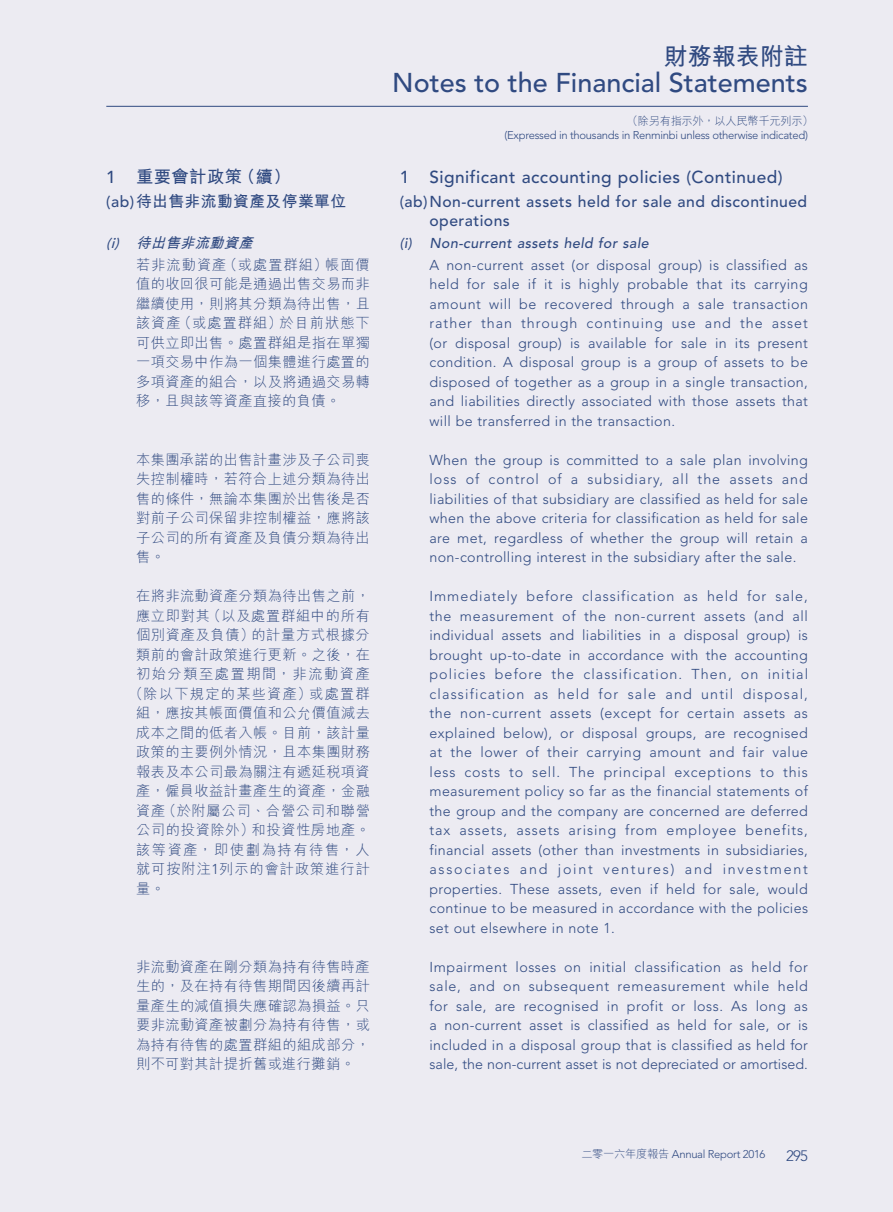
<style>
.page{position:relative;width:893px;height:1212px;background:#ecebf2}
.page>*{position:absolute;margin:0;border:0;box-sizing:border-box;transform-origin:0 0}
.t1{font:500 27px "Avenir LT Std";color:#304a81}
.t2{font:700 24px "M Hei HK";color:#304a81}
.t3{font:500 17.25px "Avenir LT Std";letter-spacing:.03em;color:#304a81}
.t4{font:700 17.25px "M Hei HK";letter-spacing:.03em;color:#304a81}
.t5{font:500 15.75px/19.5px "Avenir LT Std";letter-spacing:.03em;color:#304a81}
.t6{font:700 15.75px "M Hei HK";letter-spacing:.03em;color:#304a81}
.t7{font:300 15px "Avenir LT Std";color:#304a81}
.t8{font:300 14.25px/19.5px "Avenir LT Std";letter-spacing:.025em;color:#304a81;text-align:justify}
.t9{font:300 14.25px/19.5px "M Hei HK";letter-spacing:.03em;color:#304a81;text-align:justify}
.t10{font:italic 500 14.25px "Avenir LT Std";letter-spacing:.03em;color:#304a81}
.t11{font:300 14.25px/21.6px "M Hei HK";letter-spacing:.07em;color:#304a81}
.t12{font:300 14.25px "M Hei HK";letter-spacing:.085em;color:#304a81}
.t13{font:300 14.25px "M Hei HK";letter-spacing:.05em;color:#304a81}
.t14{font:300 14.25px "M Hei HK";letter-spacing:.065em;color:#304a81}
.t15{font:300 14.25px "M Hei HK";letter-spacing:.105em;color:#304a81}
.t16{font:300 14.25px "M Hei HK";letter-spacing:.115em;color:#304a81}
.t17{font:300 11.25px "Avenir LT Std";letter-spacing:-.025em;color:#304a81}
.t18{font:300 11.25px "M Hei HK";letter-spacing:-.025em;color:#304a81}
.s1{font-family:"Avenir LT Std";font-weight:500}
.s2{font-family:"Avenir LT Std";font-weight:500;font-style:italic}
.s3{font-weight:700;font-style:italic}
.s4{font-family:"Avenir LT Std"}
.s5{font-family:"M Hei HK"}
</style>
<div class="page">
<hr style="left:106px;top:106px;width:702px;height:1px;background:#304a81">
<p class="t4" style="left:106px;top:164px;width:186px"><span class="s1">1</span> 重要會計政策（續）</p>
<p class="t6" style="left:106px;top:190px;width:241px"><span class="s1">(ab)</span> 待出售非流動資產及停業單位</p>
<p class="t11" style="left:136px;top:231px;width:235px;text-indent:-30px"><span class="s2">(i)</span> <span class="s3">待出售非流動資產<br></span>若非流動資產（或處置群組）帳面價</p>
<p class="t9" style="left:136px;top:274px;width:235px">值的收回很可能是通過出售交易而非繼續使用，則將其分類為待出售，且該資產（或處置群組）於目前狀態下可供立即出售。處置群組是指在單獨一項交易中作為一個集體進行處置的多項資產的組合，以及將通過交易轉移，且與該等資產直接的負債。</p>
<p class="t9" style="left:136px;top:449px;width:235px">本集團承諾的出售計畫涉及子公司喪失控制權時，若符合上述分類為待出售的條件，無論本集團於出售後是否對前子公司保留非控制權益，應將該子公司的所有資產及負債分類為待出售。</p>
<p class="t9" style="left:136px;top:586px;width:235px">在將非流動資產分類為待出售之前，</p>
<p class="t9" style="left:136px;top:605px;width:235px">應立即對其（以及處置群組中的所有</p>
<p class="t9" style="left:136px;top:625px;width:235px">個別資產及負債）的計量方式根據分</p>
<p class="t9" style="left:136px;top:644px;width:235px">類前的會計政策進行更新。之後，在</p>
<p class="t15" style="left:136px;top:664px;width:235px">初始分類至處置期間，非流動資產</p>
<p class="t12" style="left:129px;top:683px;width:242px">（除以下規定的某些資產）或處置群</p>
<p class="t9" style="left:136px;top:702px;width:235px">組，應按其帳面價值和公允價值減去</p>
<p class="t9" style="left:136px;top:722px;width:235px">成本之間的低者入帳。目前，該計量</p>
<p class="t9" style="left:136px;top:741px;width:235px">政策的主要例外情況，且本集團財務</p>
<p class="t9" style="left:136px;top:761px;width:235px">報表及本公司最為關注有遞延稅項資</p>
<p class="t9" style="left:136px;top:780px;width:235px">產，僱員收益計畫產生的資產，金融</p>
<p class="t13" style="left:136px;top:800px;width:235px">資產（於附屬公司、合營公司和聯營</p>
<p class="t9" style="left:136px;top:819px;width:235px">公司的投資除外）和投資性房地產。</p>
<p class="t16" style="left:136px;top:839px;width:235px">該等資產，即使劃為持有待售，人</p>
<p class="t14" style="left:136px;top:859px;width:235px">就可按附注<span class="s4">1</span>列示的會計政策進行計</p>
<p class="t9" style="left:136px;top:878px;width:30px">量。</p>
<p class="t9" style="left:136px;top:956px;width:235px">非流動資產在剛分類為持有待售時產生的，及在持有待售期間因後續再計量產生的減值損失應確認為損益。只要非流動資產被劃分為持有待售，或為持有待售的處置群組的組成部分，則不可對其計提折舊或進行攤銷。</p>
<h2 class="t2" style="left:664px;top:39px;width:145px">財務報表附註</h2>
<h1 class="t1" style="left:392px;top:67px;width:417px">Notes to the Financial Statements</h1>
<p class="t18" style="left:627px;top:113px;width:188px">（除另有指示外，以人民幣千元列示）</p>
<p class="t17" style="left:505px;top:129px;width:305px">(Expressed in thousands in Renminbi unless otherwise indicated)</p>
<p class="t3" style="left:400px;top:167px;width:384px">1 Significant accounting policies (Continued)</p>
<p class="t5" style="left:429px;top:192px;width:379px;text-indent:-30px">(ab)Non-current assets held for sale and discontinued operations</p>
<p class="t10" style="left:400px;top:235px;width:251px">(i) Non-current assets held for sale</p>
<p class="t8" style="left:429px;top:255px;width:380px">A non-current asset (or disposal group) is classified as held for sale if it is highly probable that its carrying amount will be recovered through a sale transaction rather than through continuing use and the asset (or disposal group) is available for sale in its present condition. A disposal group is a group of assets to be disposed of together as a group in a single transaction, and liabilities directly associated with those assets that will be transferred in the transaction.</p>
<p class="t8" style="left:429px;top:450px;width:380px">When the group is committed to a sale plan involving loss of control of a subsidiary, all the assets and liabilities of that subsidiary are classified as held for sale when the above criteria for classification as held for sale are met, regardless of whether the group will retain a non-controlling interest in the subsidiary after the sale.</p>
<p class="t8" style="left:429px;top:586px;width:380px">Immediately before classification as held for sale, the measurement of the non-current assets (and all individual assets and liabilities in a disposal group) is brought up-to-date in accordance with the accounting policies before the classification. Then, on initial classification as held for sale and until disposal, the non-current assets (except for certain assets as explained below), or disposal groups, are recognised at the lower of their carrying amount and fair value less costs to sell. The principal exceptions to this measurement policy so far as the financial statements of the group and the company are concerned are deferred tax assets, assets arising from employee benefits, financial assets (other than investments in subsidiaries, associates and joint ventures) and investment properties. These assets, even if held for sale, would continue to be measured in accordance with the policies set out elsewhere in note 1.</p>
<p class="t8" style="left:429px;top:957px;width:380px">Impairment losses on initial classification as held for sale, and on subsequent remeasurement while held for sale, are recognised in profit or loss. As long as a non-current asset is classified as held for sale, or is included in a disposal group that is classified as held for sale, the non-current asset is not depreciated or amortised.</p>
<p class="t17" style="left:581px;top:1148px;width:186px"><span class="s5">二零一六年度報告</span> Annual Report 2016</p>
<p class="t7" style="left:786px;top:1147px;width:23px">295</p>
</div>
